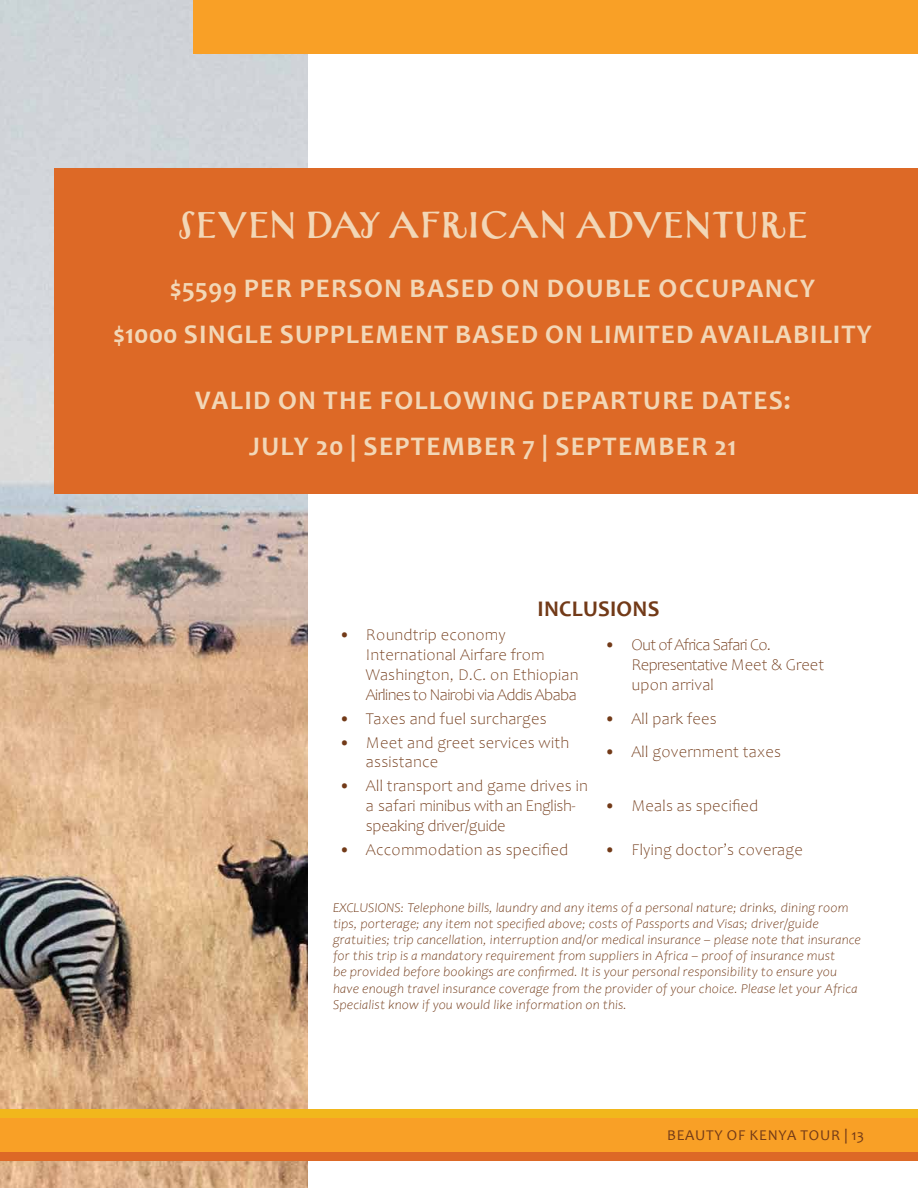
<style>
.page{position:relative;width:918px;height:1188px;background:#fff}
.page>*{position:absolute;margin:0;border:0;box-sizing:border-box;transform-origin:0 0}
.t1{font:37.5px "Tomarik Serif";letter-spacing:-.08em;color:#f2d7b7}
.t2{font:700 27px/45.9px "Candara";letter-spacing:.05em;color:#f2d7b7;text-align:center}
.t3{font:700 22.5px "Candara";letter-spacing:.01em;color:#723a18}
.t4{font:300 16.5px/19.8px "Candara";letter-spacing:.01em;color:#723a18}
.t5{font:300 16.5px/19.8px "Candara";letter-spacing:-.02em;color:#723a18}
.t6{font:300 16.5px/19.8px "Candara";letter-spacing:-.04em;color:#723a18}
.t7{font:15px "Candara";letter-spacing:.05em;color:#723a18}
.t8{font:italic 300 13.5px/16.2px "Candara";letter-spacing:.01em;color:#723a18}
</style>
<div class="page">
<img style="left:0;top:0;width:308px;height:1188px">
<div style="left:194px;top:0;width:724px;height:54px;background:#f9a026"></div>
<div style="left:0;top:1118px;width:918px;height:35px;background:#f9a026"></div>
<div style="left:0;top:1109px;width:918px;height:9px;background:#f1b71c"></div>
<div style="left:0;top:1153px;width:918px;height:8px;background:#dd6926"></div>
<div style="left:54px;top:169px;width:864px;height:325px;background:#dd6926"></div>
<h1 class="t1" style="left:176px;top:194px;width:634px">SEVEN DAY AFRICAN ADVENTURE</h1>
<h2 class="t2" style="left:113px;top:265px;width:760px">$5599 PER PERSON BASED ON DOUBLE OCCUPANCY<br>$1000 SINGLE SUPPLEMENT BASED ON LIMITED AVAILABILITY</h2>
<h2 class="t2" style="left:195px;top:377px;width:597px">VALID ON THE FOLLOWING DEPARTURE DATES:<br>JULY 20 | SEPTEMBER 7 | SEPTEMBER 21</h2>
<h3 class="t3" style="left:538px;top:595px;width:123px">INCLUSIONS</h3>
<p class="t4" style="left:366px;top:625px;width:214px;text-indent:-27px">• Roundtrip economy<br>International Airfare from<br>Washington, D.C. on Ethiopian<br>Airlines to Nairobi via Addis Ababa</p>
<p class="t6" style="left:631px;top:635px;width:194px;text-indent:-27px">• Out of Africa Safari Co.<br>Representative Meet &amp; Greet upon arrival</p>
<p class="t4" style="left:339px;top:709px;width:209px">• Taxes and fuel surcharges</p>
<p class="t4" style="left:605px;top:709px;width:114px">• All park fees</p>
<p class="t4" style="left:366px;top:733px;width:205px;text-indent:-27px">• Meet and greet services with assistance</p>
<p class="t4" style="left:605px;top:742px;width:178px">• All government taxes</p>
<p class="t5" style="left:366px;top:776px;width:223px;text-indent:-27px">• All transport and game drives in a safari minibus with an English&shy;speaking driver/guide</p>
<p class="t4" style="left:605px;top:796px;width:155px">• Meals as specified</p>
<p class="t4" style="left:339px;top:840px;width:231px">• Accommodation as specified</p>
<p class="t4" style="left:605px;top:840px;width:200px">• Flying doctor’s coverage</p>
<p class="t8" style="left:333px;top:899px;width:529px">EXCLUSIONS: Telephone bills, laundry and any items of a personal nature; drinks, dining room tips, porterage; any item not specified above; costs of Passports and Visas; driver/guide gratuities; trip cancellation, interruption and/or medical insurance – please note that insurance for this trip is a mandatory requirement from suppliers in Africa – proof of insurance must<br>be provided before bookings are confirmed. It is your personal responsibility to ensure you have enough travel insurance coverage from the provider of your choice. Please let your Africa Specialist know if you would like information on this.</p>
<p class="t7" style="left:667px;top:1125px;width:198px">BEAUTY OF KENYA TOUR | 13</p>
</div>
